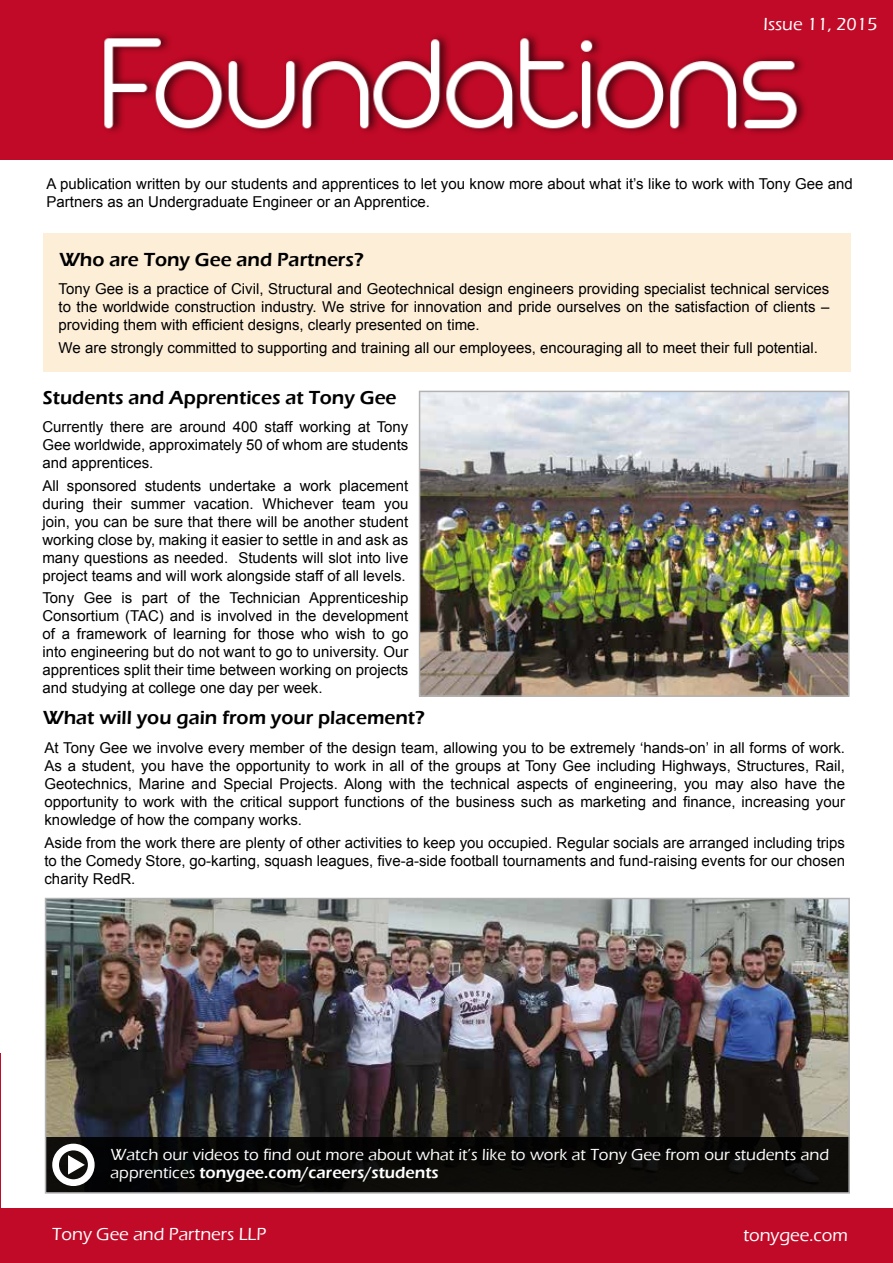
<style>
.page{position:relative;width:893px;height:1263px;background:#fff}
.page>*{position:absolute;margin:0;border:0;box-sizing:border-box;transform-origin:0 0}
.t1{font:600 19.5px "Eras ITC";color:#000}
.t2{font:500 18px "Eras ITC";color:#fff}
.t3{font:500 16.5px/18px "Eras ITC";color:#fff}
.t4{font:15px/18px "Arial";color:#000;text-align:justify}
.s1{font-weight:600}
</style>
<div class="page">
<div style="left:0;top:1209px;width:893px;height:54px;background:#c10a27"></div>
<div style="left:0;top:0;width:893px;height:159px;background:#c10a27"></div>
<div style="left:43px;top:233px;width:807px;height:139px;background:#fdeed8"></div>
<img style="left:104px;top:33px;width:702px;height:100px">
<img style="left:422px;top:394px;width:425px;height:300px">
<div style="left:419px;top:391px;width:431px;height:306px;border:2px solid #b3b2b2"></div>
<img style="left:48px;top:901px;width:799px;height:237px">
<div style="left:46px;top:1138px;width:803px;height:55px;background:#090807"></div>
<div style="left:45px;top:898px;width:805px;height:296px;border:2px solid #b3b2b2"></div>
<svg style="left:52px;top:1143px;width:43px;height:44px"></svg>
<p class="t2" style="left:763px;top:14px;width:115px">Issue 11, 2015</p>
<p class="t4" style="left:47px;top:175px;width:808px">A publication written by our students and apprentices to let you know more about what it’s like to work with Tony Gee and<br>Partners as an Undergraduate Engineer or an Apprentice.</p>
<h1 class="t1" style="left:59px;top:248px;width:306px">Who are Tony Gee and Partners?</h1>
<p class="t4" style="left:59px;top:280px;width:772px">Tony Gee is a practice of Civil, Structural and Geotechnical design engineers providing specialist technical services to the worldwide construction industry. We strive for innovation and pride ourselves on the satisfaction of clients – providing them with efficient designs, clearly presented on time.</p>
<p class="t4" style="left:59px;top:339px;width:761px">We are strongly committed to supporting and training all our employees, encouraging all to meet their full potential.</p>
<h1 class="t1" style="left:43px;top:386px;width:355px">Students and Apprentices at Tony Gee</h1>
<p class="t4" style="left:42px;top:418px;width:367px">Currently there are around 400 staff working at Tony Gee worldwide, approximately 50 of whom are students and apprentices.</p>
<p class="t4" style="left:42px;top:477px;width:367px">All sponsored students undertake a work placement during their summer vacation. Whichever team you join, you can be sure that there will be another student working close by, making it easier to settle in and ask as many questions as needed. Students will slot into live project teams and will work alongside staff of all levels.</p>
<p class="t4" style="left:42px;top:589px;width:367px">Tony Gee is part of the Technician Apprenticeship Consortium (TAC) and is involved in the development of a framework of learning for those who wish to go into engineering but do not want to go to university. Our apprentices split their time between working on projects and studying at college one day per week.</p>
<h1 class="t1" style="left:43px;top:707px;width:383px">What will you gain from your placement?</h1>
<p class="t4" style="left:44px;top:739px;width:802px">At Tony Gee we involve every member of the design team, allowing you to be extremely ‘hands-on’ in all forms of work.<br>As a student, you have the opportunity to work in all of the groups at Tony Gee including Highways, Structures, Rail, Geotechnics, Marine and Special Projects. Along with the technical aspects of engineering, you may also have the opportunity to work with the critical support functions of the business such as marketing and finance, increasing your knowledge of how the company works.</p>
<p class="t4" style="left:44px;top:833px;width:802px">Aside from the work there are plenty of other activities to keep you occupied. Regular socials are arranged including trips to the Comedy Store, go-karting, squash leagues, five-a-side football tournaments and fund-raising events for our chosen charity RedR.</p>
<p class="t3" style="left:111px;top:1145px;width:720px">Watch our videos to find out more about what it’s like to work at Tony Gee from our students and apprentices <span class="s1">tonygee.com/careers/students</span></p>
<p class="t2" style="left:52px;top:1224px;width:216px">Tony Gee and Partners LLP</p>
<p class="t2" style="left:743px;top:1225px;width:106px">tonygee.com</p>
</div>
